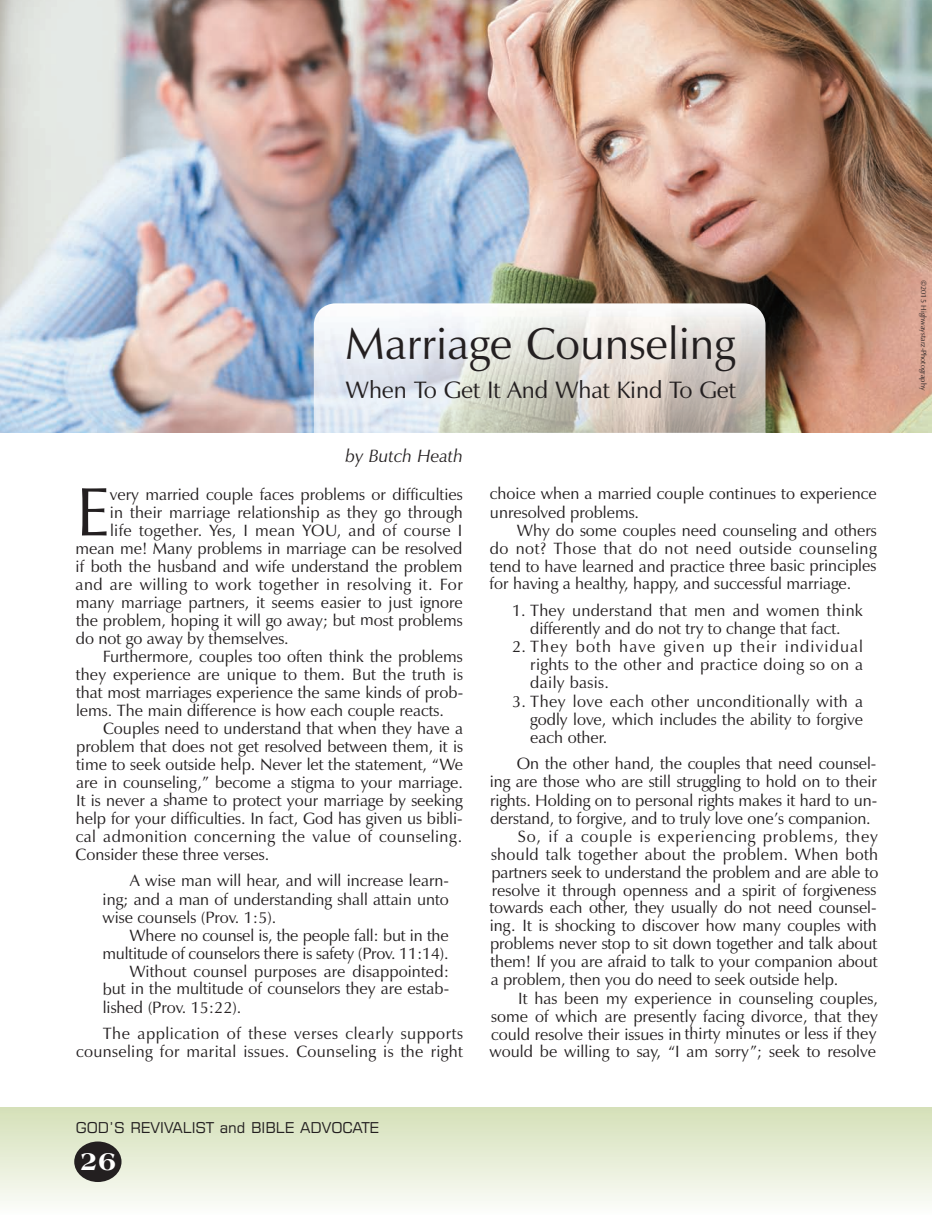
<style>
.page{position:relative;width:932px;height:1215px;background:#fff}
.page>*{position:absolute;margin:0;border:0;box-sizing:border-box;transform-origin:0 0}
.t1{font:69.15px "Zapf Humanist 601 BT";color:#231f20}
.t2{font:45px "Zapf Humanist 601 BT";color:#231f20}
.t3{font:800 27px "Americana BT";color:#fff}
.t4{font:24px "Zapf Humanist 601 BT";letter-spacing:-.01em;color:#231f20}
.t5{font:italic 18px "Zapf Humanist 601 BT";color:#231f20}
.t6{font:16.5px/18px "Zapf Humanist 601 BT";color:#231f20;text-align:justify}
.t7{font:16.5px/18px "Zapf Humanist 601 BT";letter-spacing:.02em;color:#231f20;text-align:right}
.t8{font:16.5px "Zapf Humanist 601 BT";letter-spacing:.025em;color:#231f20}
.t9{font:16.5px "Zapf Humanist 601 BT";letter-spacing:.05em;color:#231f20}
.t10{font:15px "Square 721 BT";color:#231f20}
.t11{font:7.5px "Zapf Humanist 601 BT";letter-spacing:.005em;color:#231f20}
</style>
<div class="page">
<img style="left:0;top:0;width:931px;height:432px">
<img style="left:314px;top:303px;width:451px;height:130px">
<div style="left:0;top:1107px;width:932px;height:108px;background:linear-gradient(to bottom,#d4dfb7,#fcfdfa)"></div>
<div style="left:74px;top:1142px;width:47px;height:40px;background:#231f20;border-radius:50%"></div>
<h2 class="t2" style="left:345px;top:325px;width:391px">Marriage Counseling</h2>
<h3 class="t4" style="left:345px;top:380px;width:391px">When To Get It And What Kind To Get</h3>
<p class="t5" style="left:345px;top:449px;width:119px">by Butch Heath</p>
<h1 class="t1" style="left:76px;top:484px;width:36px">E</h1>
<p class="t6" style="left:110px;top:487px;width:354px">very married couple faces problems or difficulties</p>
<p class="t6" style="left:110px;top:505px;width:354px">in their marriage relationship as they go through</p>
<p class="t7" style="left:110px;top:523px;width:354px">life together. Yes, I mean YOU, and of course I</p>
<p class="t6" style="left:76px;top:541px;width:388px">mean me! Many problems in marriage can be resolved</p>
<p class="t6" style="left:76px;top:559px;width:388px">if both the husband and wife understand the problem</p>
<p class="t8" style="left:76px;top:577px;width:388px">and are willing to work together in resolving it. For</p>
<p class="t6" style="left:76px;top:595px;width:388px">many marriage partners, it seems easier to just ignore</p>
<p class="t6" style="left:76px;top:613px;width:388px">the problem, hoping it will go away; but most problems</p>
<p class="t6" style="left:76px;top:631px;width:214px">do not go away by themselves.</p>
<p class="t6" style="left:103px;top:649px;width:361px">Furthermore, couples too often think the problems</p>
<p class="t6" style="left:76px;top:667px;width:388px">they experience are unique to them. But the truth is</p>
<p class="t6" style="left:76px;top:685px;width:388px">that most marriages experience the same kinds of prob-</p>
<p class="t6" style="left:76px;top:703px;width:369px">lems. The main difference is how each couple reacts.</p>
<p class="t6" style="left:103px;top:721px;width:361px">Couples need to understand that when they have a</p>
<p class="t6" style="left:76px;top:739px;width:388px">problem that does not get resolved between them, it is</p>
<p class="t6" style="left:76px;top:757px;width:388px">time to seek outside help. Never let the statement, “We</p>
<p class="t6" style="left:76px;top:775px;width:388px">are in counseling,” become a stigma to your marriage.</p>
<p class="t6" style="left:76px;top:793px;width:388px">It is never a shame to protect your marriage by seeking</p>
<p class="t6" style="left:76px;top:811px;width:388px">help for your difficulties. In fact, God has given us bibli-</p>
<p class="t8" style="left:76px;top:829px;width:388px">cal admonition concerning the value of counseling.</p>
<p class="t6" style="left:76px;top:847px;width:195px">Consider these three verses.</p>
<p class="t6" style="left:103px;top:874px;width:348px;text-indent:27px">A wise man will hear, and will increase learn&shy;ing; and a man of understanding shall attain unto wise counsels (Prov. 1:5).</p>
<p class="t6" style="left:130px;top:928px;width:321px">Where no counsel is, the people fall: but in the</p>
<p class="t6" style="left:102px;top:946px;width:348px">multitude of counselors there is safety (Prov. 11:14).</p>
<p class="t6" style="left:129px;top:964px;width:321px">Without counsel purposes are disappointed:</p>
<p class="t6" style="left:103px;top:982px;width:348px">but in the multitude of counselors they are estab-</p>
<p class="t6" style="left:103px;top:1000px;width:140px">lished (Prov. 15:22).</p>
<p class="t7" style="left:76px;top:1027px;width:388px">The application of these verses clearly supports counseling for marital issues. Counseling is the right</p>
<p class="t10" style="left:76px;top:1122px;width:305px">GOD’S REVIVALIST and BIBLE ADVOCATE</p>
<h3 class="t3" style="left:80px;top:1150px;width:38px">26</h3>
<p class="t6" style="left:490px;top:487px;width:388px">choice when a married couple continues to experience unresolved problems.</p>
<p class="t6" style="left:489px;top:523px;width:389px;text-indent:27px">Why do some couples need counseling and others do not? Those that do not need outside counseling tend to have learned and practice three basic principles for having a healthy, happy, and successful marriage.</p>
<p class="t6" style="left:512px;top:604px;width:352px;text-align:center">1. They understand that men and women think differently and do not try to change that fact.</p>
<p class="t6" style="left:530px;top:640px;width:334px;text-indent:-18px">2. They both have given up their individual rights to the other and practice doing so on a daily basis.</p>
<p class="t6" style="left:530px;top:694px;width:334px;text-indent:-18px">3. They love each other unconditionally with a godly love, which includes the ability to forgive each other.</p>
<p class="t6" style="left:516px;top:757px;width:361px">On the other hand, the couples that need counsel-</p>
<p class="t6" style="left:489px;top:775px;width:388px">ing are those who are still struggling to hold on to their</p>
<p class="t6" style="left:490px;top:793px;width:388px">rights. Holding on to personal rights makes it hard to un-</p>
<p class="t6" style="left:490px;top:811px;width:382px">derstand, to forgive, and to truly love one’s companion.</p>
<p class="t9" style="left:518px;top:829px;width:361px">So, if a couple is experiencing problems, they</p>
<p class="t7" style="left:491px;top:847px;width:388px">should talk together about the problem. When both</p>
<p class="t6" style="left:491px;top:865px;width:388px">partners seek to understand the problem and are able to</p>
<p class="t6" style="left:491px;top:883px;width:386px">resolve it through openness and a spirit of forgiveness</p>
<p class="t6" style="left:489px;top:901px;width:388px">towards each other, they usually do not need counsel-</p>
<p class="t6" style="left:490px;top:919px;width:388px">ing. It is shocking to discover how many couples with</p>
<p class="t6" style="left:490px;top:937px;width:388px">problems never stop to sit down together and talk about</p>
<p class="t6" style="left:490px;top:955px;width:388px">them! If you are afraid to talk to your companion about</p>
<p class="t6" style="left:491px;top:973px;width:349px">a problem, then you do need to seek outside help.</p>
<p class="t6" style="left:518px;top:991px;width:361px">It has been my experience in counseling couples,</p>
<p class="t6" style="left:491px;top:1009px;width:388px">some of which are presently facing divorce, that they</p>
<p class="t6" style="left:491px;top:1027px;width:386px">could resolve their issues in thirty minutes or less if they</p>
<p class="t6" style="left:489px;top:1045px;width:388px">would be willing to say, “I am sorry”; seek to resolve</p>
<p class="t11" style="left:926px;top:280px;width:112px;rotate:90deg">©2015 Highwaystarz-Photography</p>
</div>
